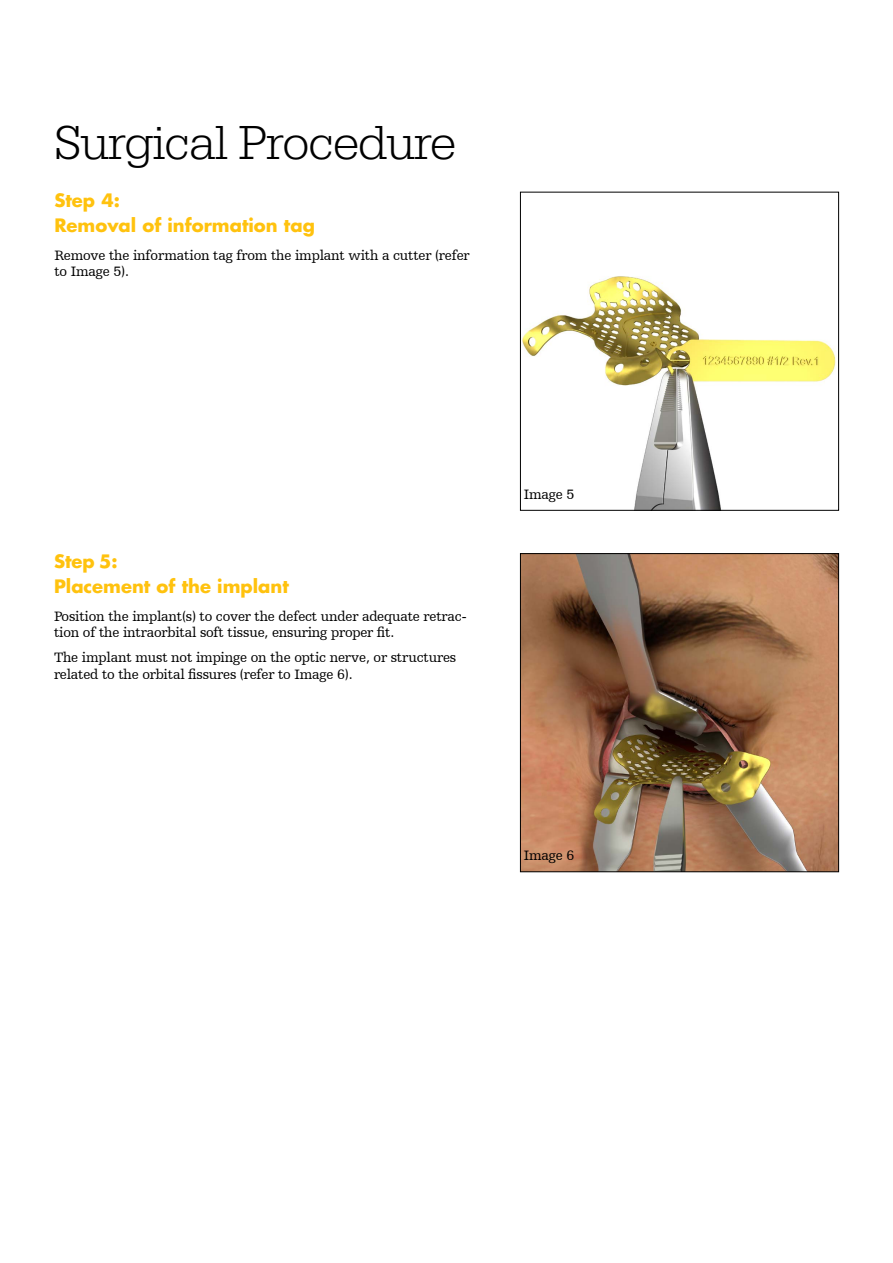
<style>
.page{position:relative;width:893px;height:1263px;background:#fff}
.page>*{position:absolute;margin:0;border:0;box-sizing:border-box;transform-origin:0 0}
.t1{font:300 49.5px "URW Egyptienne TOT";letter-spacing:-.02em;color:#000}
.t2{font:700 18px/25.5px "Futura Std";color:#ffc20e}
.t3{font:14.25px/16.5px "Humanist Slabserif 712 BT";letter-spacing:-.015em;color:#000}
</style>
<div class="page">
<img style="left:522px;top:276px;width:314px;height:233px">
<div style="left:520px;top:192px;width:319px;height:319px;border:1px solid #000"></div>
<img style="left:522px;top:555px;width:315px;height:315px">
<div style="left:520px;top:553px;width:319px;height:319px;border:1px solid #000"></div>
<h1 class="t1" style="left:54px;top:114px;width:404px">Surgical Procedure</h1>
<p class="t2" style="left:54px;top:187px;width:262px">Step 4:<br>Removal of information tag</p>
<p class="t3" style="left:54px;top:246px;width:417px">Remove the information tag from the implant with a cutter (refer to Image 5).</p>
<p class="t2" style="left:54px;top:548px;width:236px">Step 5:<br>Placement of the implant</p>
<p class="t3" style="left:54px;top:607px;width:414px">Position the implant(s) to cover the defect under adequate retrac&shy;tion of the intraorbital soft tissue, ensuring proper fit.</p>
<p class="t3" style="left:54px;top:649px;width:404px">The implant must not impinge on the optic nerve, or structures related to the orbital fissures (refer to Image 6).</p>
<p class="t3" style="left:524px;top:486px;width:52px">Image 5</p>
<p class="t3" style="left:524px;top:847px;width:52px">Image 6</p>
</div>
